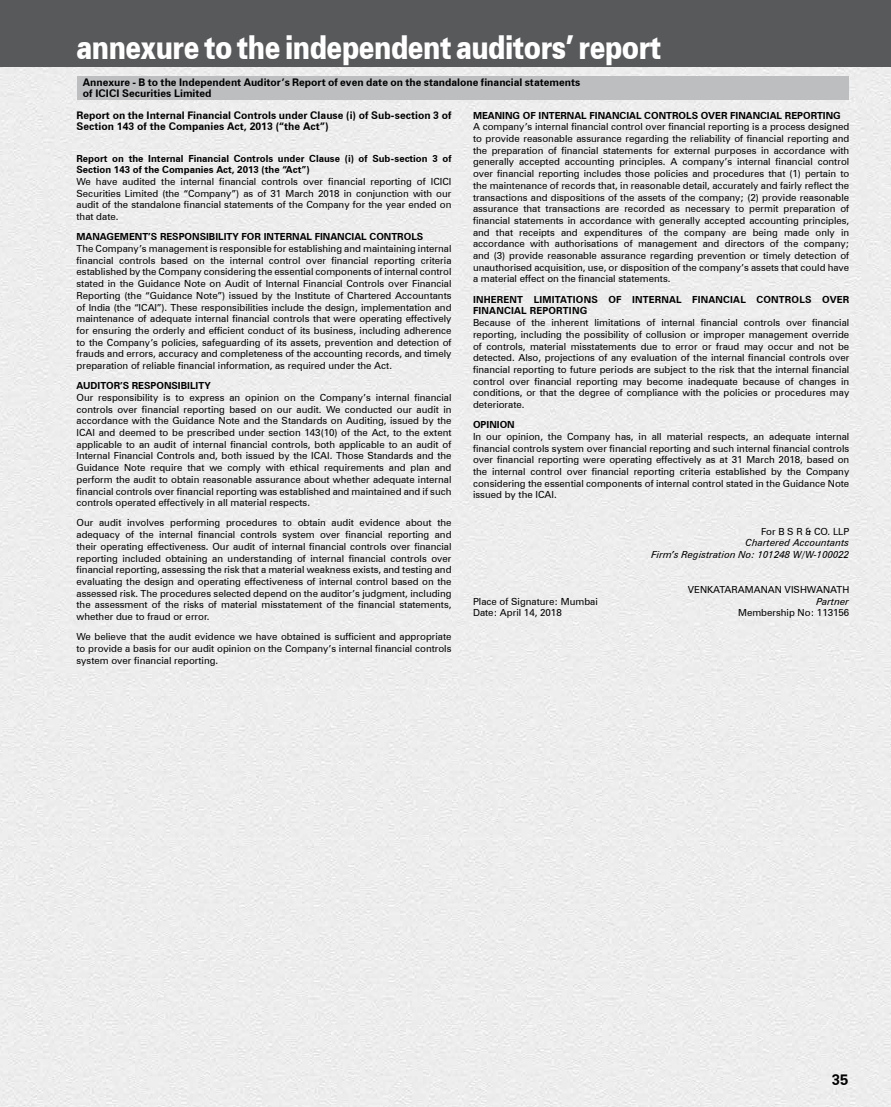
<style>
.page{position:relative;width:891px;height:1107px;background:#fff}
.page>*{position:absolute;margin:0;border:0;box-sizing:border-box;transform-origin:0 0}
.t1{font:900 33px "Zurich BT";letter-spacing:-.02em;color:#fff;scale:.8 1}
.t2{font:700 15px "Zurich BT";color:#000}
.t3{font:700 10.5px/10.5px "Zurich BT";color:#000}
.t4{font:9.75px/11.7px "Zurich BT";color:#000}
.t5{font:700 9.75px "Zurich BT";color:#000}
.t6{font:italic 9.75px/11.7px "Zurich BT";color:#000;text-align:right}
.t7{font:700 9.75px "Zurich BT";letter-spacing:.02em;color:#000}
.s1{font-weight:700}
.s2{font-style:normal}
</style>
<div class="page">
<div style="left:0;top:67px;width:891px;height:1040px;background:#ededed"></div>
<div style="left:77px;top:77px;width:771px;height:23px;background:#bcbec0"></div>
<div style="left:0;top:0;width:891px;height:67px;background:#58595b"></div>
<p class="t1" style="left:77px;top:27px;width:733px">annexure to the independent auditors’ report</p>
<p class="t3" style="left:83px;top:77px;width:499px">Annexure - B to the Independent Auditor’s Report of even date on the standalone financial statements of ICICI</p>
<p class="t3" style="left:77px;top:81px;width:377px;line-height:22.6px;text-indent:46px">Securities Limited<br>Report on the Internal Financial Controls under Clause (i) of Sub-section 3 of</p>
<p class="t3" style="left:77px;top:121px;width:254px">Section 143 of the Companies Act, 2013 (“the Act”)</p>
<p class="t4" style="left:77px;top:152px;width:377px"><span class="s1">Report on the Internal Financial Controls under Clause (i) of Sub-section 3 of Section 143 of the Companies Act, 2013 (the “Act”)<br></span>We have audited the internal financial controls over financial reporting of ICICI Securities Limited (the “Company”) as of 31 March 2018 in conjunction with our audit of the standalone financial statements of the Company for the year ended on that date.</p>
<p class="t5" style="left:77px;top:231px;width:16px">Manag</p>
<p class="t5" style="left:114px;top:231px;width:186px">ement’s responsibility for internal</p>
<p class="t5" style="left:315px;top:231px;width:17px">finan</p>
<p class="t5" style="left:473px;top:109px;width:102px">Meaning of internal</p>
<p class="t5" style="left:590px;top:109px;width:17px">finan</p>
<p class="t5" style="left:620px;top:109px;width:127px">cial controls over finan</p>
<p class="t4" style="left:473px;top:109px;width:378px;text-indent:287px"><span class="s1">cial reporting<br></span>A company’s internal financial control over financial reporting is a process designed to provide reasonable assurance regarding the reliability of financial reporting and the preparation of financial statements for external purposes in accordance with generally accepted accounting principles. A company’s internal financial control over financial reporting includes those policies and procedures that (1) pertain to the maintenance of records that, in reasonable detail, accurately and fairly reflect the transactions and dispositions of the assets of the company; (2) provide reasonable assurance that transactions are recorded as necessary to permit preparation of financial statements in accordance with generally accepted accounting principles, and that receipts and expenditures of the company are being made only in accordance with authorisations of management and directors of the company; and (3) provide reasonable assurance regarding prevention or timely detection of unauthorised acquisition, use, or disposition of the company’s assets that could have a material effect on the financial statements.</p>
<p class="t7" style="left:473px;top:293px;width:196px">Inherent limitations of internal</p>
<p class="t5" style="left:692px;top:293px;width:17px">finan</p>
<p class="t5" style="left:723px;top:293px;width:18px">cial</p>
<p class="t7" style="left:756px;top:293px;width:94px">controls over</p>
<p class="t5" style="left:473px;top:305px;width:17px">finan</p>
<p class="t4" style="left:77px;top:231px;width:377px;text-indent:268px"><span class="s1">cial controls<br></span>The Company’s management is responsible for establishing and maintaining internal financial controls based on the internal control over financial reporting criteria established by the Company considering the essential components of internal control stated in the Guidance Note on Audit of Internal Financial Controls over Financial Reporting (the “Guidance Note”) issued by the Institute of Chartered Accountants of India (the “ICAI”). These responsibilities include the design, implementation and maintenance of adequate internal financial controls that were operating effectively for ensuring the orderly and efficient conduct of its business, including adherence to the Company’s policies, safeguarding of its assets, prevention and detection of frauds and errors, accuracy and completeness of the accounting records, and timely preparation of reliable financial information, as required under the Act.</p>
<p class="t4" style="left:77px;top:380px;width:377px"><span class="s1">Auditor’s responsibility<br></span>Our responsibility is to express an opinion on the Company’s internal financial controls over financial reporting based on our audit. We conducted our audit in accordance with the Guidance Note and the Standards on Auditing, issued by the ICAI and deemed to be prescribed under section 143(10) of the Act, to the extent applicable to an audit of internal financial controls, both applicable to an audit of Internal Financial Controls and, both issued by the ICAI. Those Standards and the Guidance Note require that we comply with ethical requirements and plan and perform the audit to obtain reasonable assurance about whether adequate internal financial controls over financial reporting was established and maintained and if such controls operated effectively in all material respects.</p>
<p class="t4" style="left:77px;top:517px;width:377px;text-align:justify">Our audit involves performing procedures to obtain audit evidence about the adequacy of the internal financial controls system over financial reporting and their operating effectiveness. Our audit of internal financial controls over financial reporting included obtaining an understanding of internal financial controls over financial reporting, assessing the risk that a material weakness exists, and testing and evaluating the design and operating effectiveness of internal control based on the assessed risk. The procedures selected depend on the auditor’s judgment, including the assessment of the risks of material misstatement of the financial statements, whether due to fraud or error.</p>
<p class="t4" style="left:77px;top:631px;width:377px;text-align:justify">We believe that the audit evidence we have obtained is sufficient and appropriate to provide a basis for our audit opinion on the Company’s internal financial controls system over financial reporting.</p>
<p class="t4" style="left:473px;top:305px;width:378px;text-indent:31px"><span class="s1">cial reporting<br></span>Because of the inherent limitations of internal financial controls over financial reporting, including the possibility of collusion or improper management override of controls, material misstatements due to error or fraud may occur and not be detected. Also, projections of any evaluation of the internal financial controls over financial reporting to future periods are subject to the risk that the internal financial control over financial reporting may become inadequate because of changes in conditions, or that the degree of compliance with the policies or procedures may deteriorate.</p>
<p class="t4" style="left:473px;top:419px;width:378px"><span class="s1">Opinion<br></span>In our opinion, the Company has, in all material respects, an adequate internal financial controls system over financial reporting and such internal financial controls over financial reporting were operating effectively as at 31 March 2018, based on the internal control over financial reporting criteria established by the Company considering the essential components of internal control stated in the Guidance Note issued by the ICAI.</p>
<p class="t6" style="left:652px;top:525px;width:199px"><span class="s2">For B S R &amp; Co. LLP<br></span>Chartered Accountants<br>Firm’s Registration No: 101248 W/W-100022</p>
<p class="t4" style="left:688px;top:584px;width:9px">Venkataramanan</p>
<p class="t4" style="left:785px;top:584px;width:11px">Vishwanath</p>
<p class="t4" style="left:473px;top:595px;width:126px">Place of Signature: Mumbai</p>
<p class="t6" style="left:817px;top:595px;width:34px">Partner</p>
<p class="t4" style="left:473px;top:607px;width:90px">Date: April 14, 2018</p>
<p class="t4" style="left:738px;top:607px;width:113px">Membership No: 113156</p>
<p class="t2" style="left:832px;top:1070px;width:18px">35</p>
</div>
